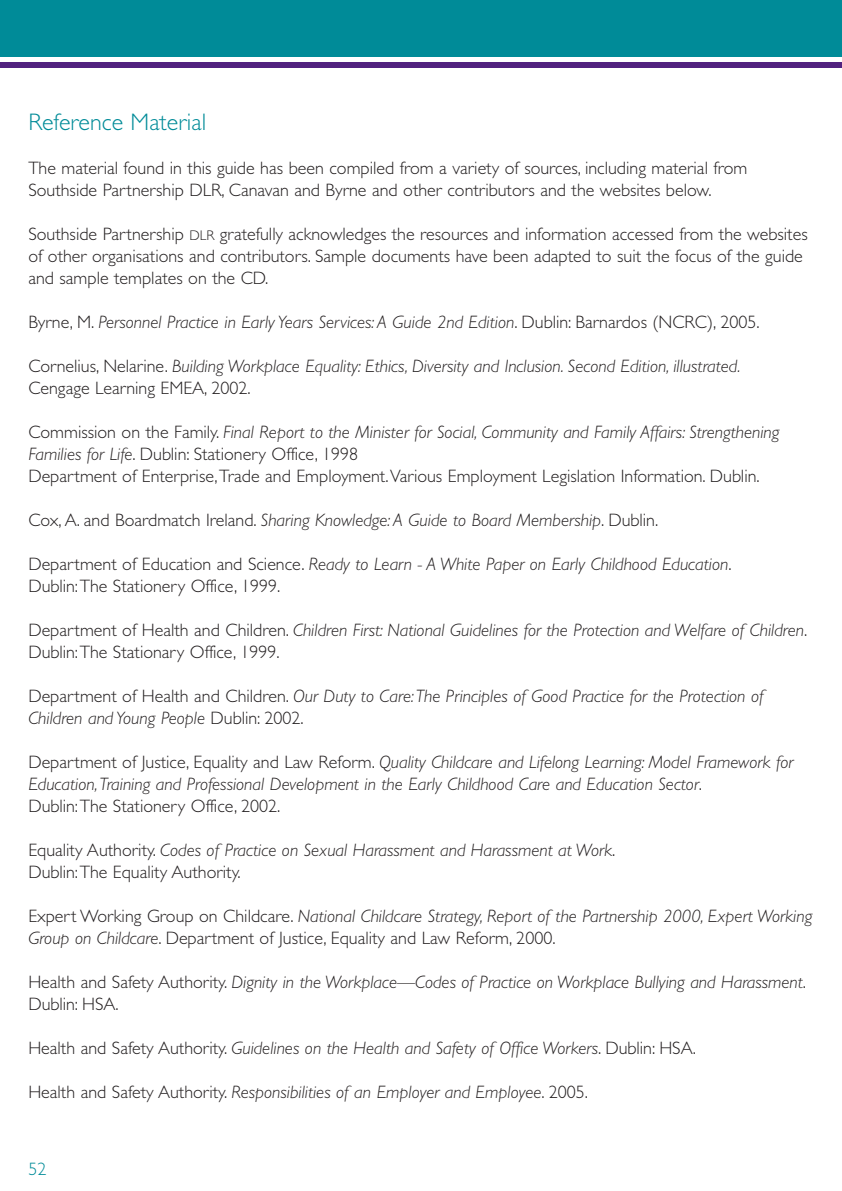
<style>
.page{position:relative;width:842px;height:1191px;background:#fff}
.page>*{position:absolute;margin:0;border:0;box-sizing:border-box;transform-origin:0 0}
.t1{font:300 24px "Gill Sans";color:#008b98}
.t2{font:italic 300 18px/22px "Gill Sans";color:#231f20}
.t3{font:300 18px/22px "Gill Sans";color:#231f20}
.t4{font:300 18px "Gill Sans";color:#008b98}
.s1{font-size:14px}
.s2{font-style:normal}
.s3{font-style:italic}
</style>
<div class="page">
<div style="left:0;top:0;width:842px;height:57px;background:#008b98"></div>
<div style="left:0;top:62px;width:842px;height:6px;background:#52227f"></div>
<h1 class="t1" style="left:28px;top:108px;width:179px">Reference Material</h1>
<p class="t3" style="left:28px;top:157px;width:721px">The material found in this guide has been compiled from a variety of sources, including material from<br>Southside Partnership DLR, Canavan and Byrne and other contributors and the websites below.</p>
<p class="t3" style="left:28px;top:223px;width:781px">Southside Partnership <span class="s1">DLR</span> gratefully acknowledges the resources and information accessed from the websites of other organisations and contributors. Sample documents have been adapted to suit the focus of the guide and sample templates on the CD.</p>
<p class="t2" style="left:28px;top:311px;width:733px"><span class="s2">Byrne, M.</span> Personnel Practice in Early Years Services: A Guide 2nd Edition<span class="s2">. Dublin: Barnardos (NCRC), 2005.</span></p>
<p class="t2" style="left:28px;top:355px;width:713px"><span class="s2">Cornelius, Nelarine.</span> Building Workplace Equality: Ethics, Diversity and Inclusion. Second Edition, illustrated.<br><span class="s2">Cengage Learning EMEA, 2002.</span></p>
<p class="t3" style="left:28px;top:421px;width:753px">Commission on the Family. <span class="s3">Final Report to the Minister for Social, Community and Family Affairs: Strengthening<br>Families for Life</span>. Dublin: Stationery Office, 1998<br>Department of Enterprise,Trade and Employment.Various Employment Legislation Information. Dublin.</p>
<p class="t2" style="left:28px;top:509px;width:631px"><span class="s2">Cox, A. and Boardmatch Ireland.</span> Sharing Knowledge: A Guide to Board Membership<span class="s2">. Dublin.</span></p>
<p class="t3" style="left:28px;top:553px;width:705px">Department of Education and Science. <span class="s3">Ready to Learn - A White Paper on Early Childhood Education</span>.<br>Dublin:The Stationery Office, 1999.</p>
<p class="t2" style="left:28px;top:619px;width:780px"><span class="s2">Department of Health and Children.</span> Children First: National Guidelines for the Protection and Welfare of Children<span class="s2">.<br>Dublin:The Stationary Office, 1999.</span></p>
<p class="t2" style="left:28px;top:685px;width:737px"><span class="s2">Department of Health and Children.</span> Our Duty to Care:The Principles of Good Practice for the Protection of<br>Children and Young People <span class="s2">Dublin: 2002.</span></p>
<p class="t2" style="left:28px;top:751px;width:766px"><span class="s2">Department of Justice, Equality and Law Reform.</span> Quality Childcare and Lifelong Learning: Model Framework for<br>Education,Training and Professional Development in the Early Childhood Care and Education Sector<span class="s2">.<br>Dublin:The Stationery Office, 2002.</span></p>
<p class="t2" style="left:28px;top:839px;width:588px"><span class="s2">Equality Authority.</span> Codes of Practice on Sexual Harassment and Harassment at Work<span class="s2">.<br>Dublin:The Equality Authority.</span></p>
<p class="t2" style="left:28px;top:905px;width:785px"><span class="s2">Expert Working Group on Childcare.</span> National Childcare Strategy, Report of the Partnership 2000, Expert Working<br>Group on Childcare<span class="s2">. Department of Justice, Equality and Law Reform, 2000.</span></p>
<p class="t2" style="left:28px;top:971px;width:779px"><span class="s2">Health and Safety Authority.</span> Dignity in the Workplace—Codes of Practice on Workplace Bullying and Harassment<span class="s2">.<br>Dublin: HSA.</span></p>
<p class="t2" style="left:28px;top:1037px;width:669px"><span class="s2">Health and Safety Authority.</span> Guidelines on the Health and Safety of Office Workers<span class="s2">. Dublin: HSA.</span></p>
<p class="t2" style="left:28px;top:1081px;width:561px"><span class="s2">Health and Safety Authority.</span> Responsibilities of an Employer and Employee<span class="s2">. 2005.</span></p>
<p class="t4" style="left:28px;top:1158px;width:19px">52</p>
</div>
